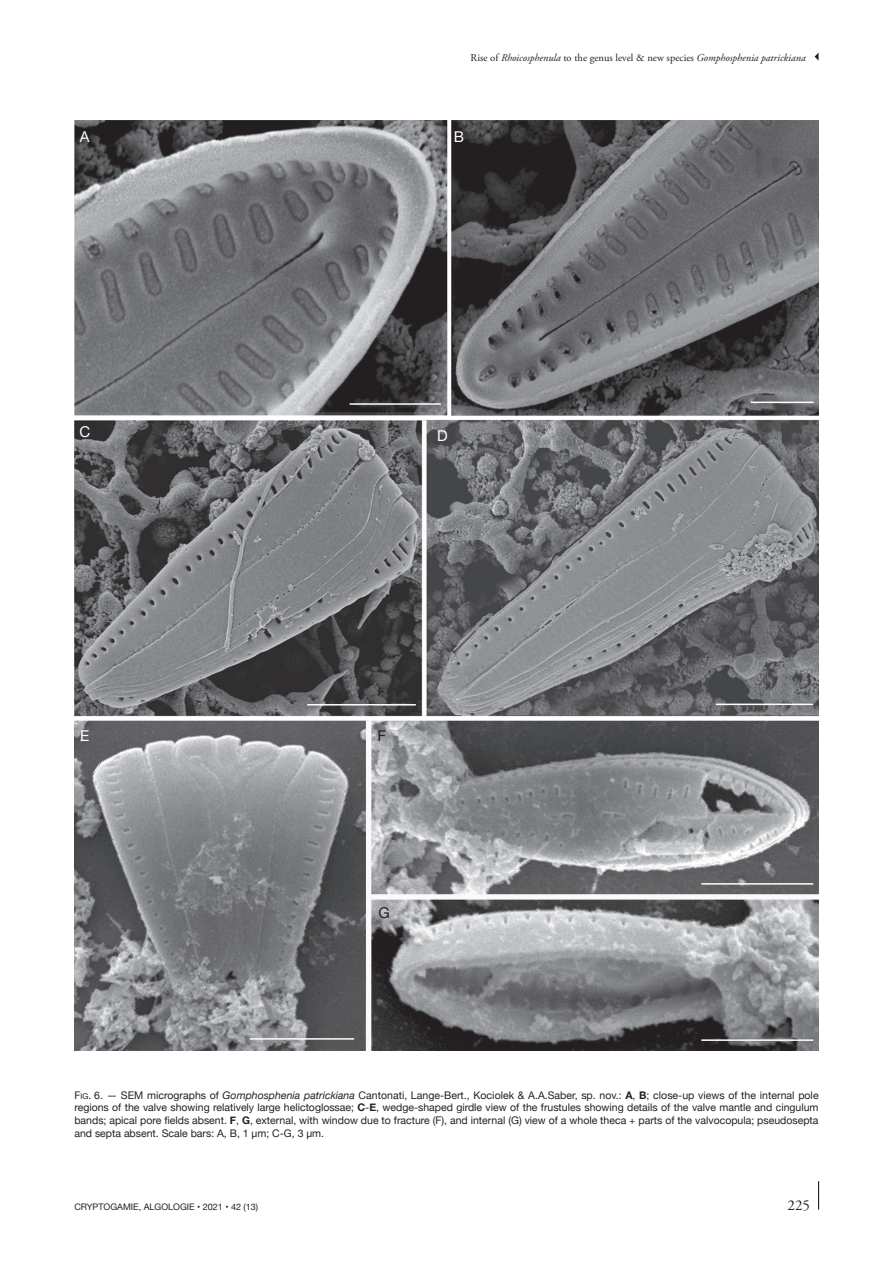
<style>
.page{position:relative;width:893px;height:1263px;background:#fff}
.page>*{position:absolute;margin:0;border:0;box-sizing:border-box;transform-origin:0 0}
.t1{font:15px "Helvetica Neue";color:#fff}
.t2{font:15px "Adobe Garamond Pro";color:#231f20}
.t3{font:15px "Helvetica Neue";color:#231f20}
.t4{font:10.5px/12.8px "Helvetica Neue";color:#231f20;text-align:justify}
.t5{font:italic 10.5px "Adobe Garamond Pro";color:#231f20}
.t6{font:9px "Helvetica Neue";color:#231f20}
.s1{font-style:normal}
.s2{font-style:inherit}
.s3{font-size:7.8px}
.s4{font-style:italic}
.s5{font-weight:700}
</style>
<div class="page">
<svg style="left:818px;top:1181px;width:1px;height:29px"></svg>
<svg style="left:815px;top:53px;width:4px;height:8px"></svg>
<img style="left:74px;top:121px;width:745px;height:930px">
<hr style="left:349px;top:403px;width:92px;height:2px;background:#fff">
<hr style="left:307px;top:704px;width:109px;height:1px;background:#fff">
<hr style="left:250px;top:1038px;width:104px;height:2px;background:#fff">
<hr style="left:701px;top:883px;width:112px;height:2px;background:#fff">
<hr style="left:701px;top:1039px;width:112px;height:2px;background:#fff">
<hr style="left:716px;top:704px;width:97px;height:1px;background:#fff">
<hr style="left:751px;top:402px;width:63px;height:1px;background:#fff">
<p class="t5" style="left:471px;top:51px;width:337px"><span class="s1">Rise of</span> Rhoicosphenula <span class="s1">to the genus level &amp; new species</span> Gomphosphenia patrickiana</p>
<p class="t1" style="left:80px;top:126px;width:11px">A</p>
<p class="t1" style="left:454px;top:126px;width:12px">B</p>
<p class="t1" style="left:80px;top:421px;width:12px">C</p>
<p class="t1" style="left:437px;top:425px;width:12px">D</p>
<p class="t1" style="left:80px;top:725px;width:11px">E</p>
<p class="t3" style="left:377px;top:725px;width:10px">F</p>
<p class="t3" style="left:379px;top:901px;width:13px">G</p>
<p class="t4" style="left:74px;top:1089px;width:746px"><span class="s2">F</span><span class="s3">ig</span><span class="s2">. 6</span>. — SEM micrographs of <span class="s4">Gomphosphenia patrickiana</span> Cantonati, Lange-Bert., Kociolek &amp; A.A.Saber, sp. nov.: <span class="s5">A</span>, <span class="s5">B</span>; close-up views of the internal pole regions of the valve showing relatively large helictoglossae; <span class="s5">C</span>-<span class="s5">E</span>, wedge-shaped girdle view of the frustules showing details of the valve mantle and cingulum bands; apical pore fields absent. <span class="s5">F</span>, <span class="s5">G</span>, external, with window due to fracture (F), and internal (G) view of a whole theca + parts of the valvocopula; pseudosepta and septa absent. Scale bars: A, B, 1 μm; C-G, 3 μm.</p>
<p class="t6" style="left:74px;top:1200px;width:185px">CRYPTOGAMIE, ALGOLOGIE • 2021 • 42 (13)</p>
<h1 class="t2" style="left:788px;top:1196px;width:24px">225</h1>
</div>
